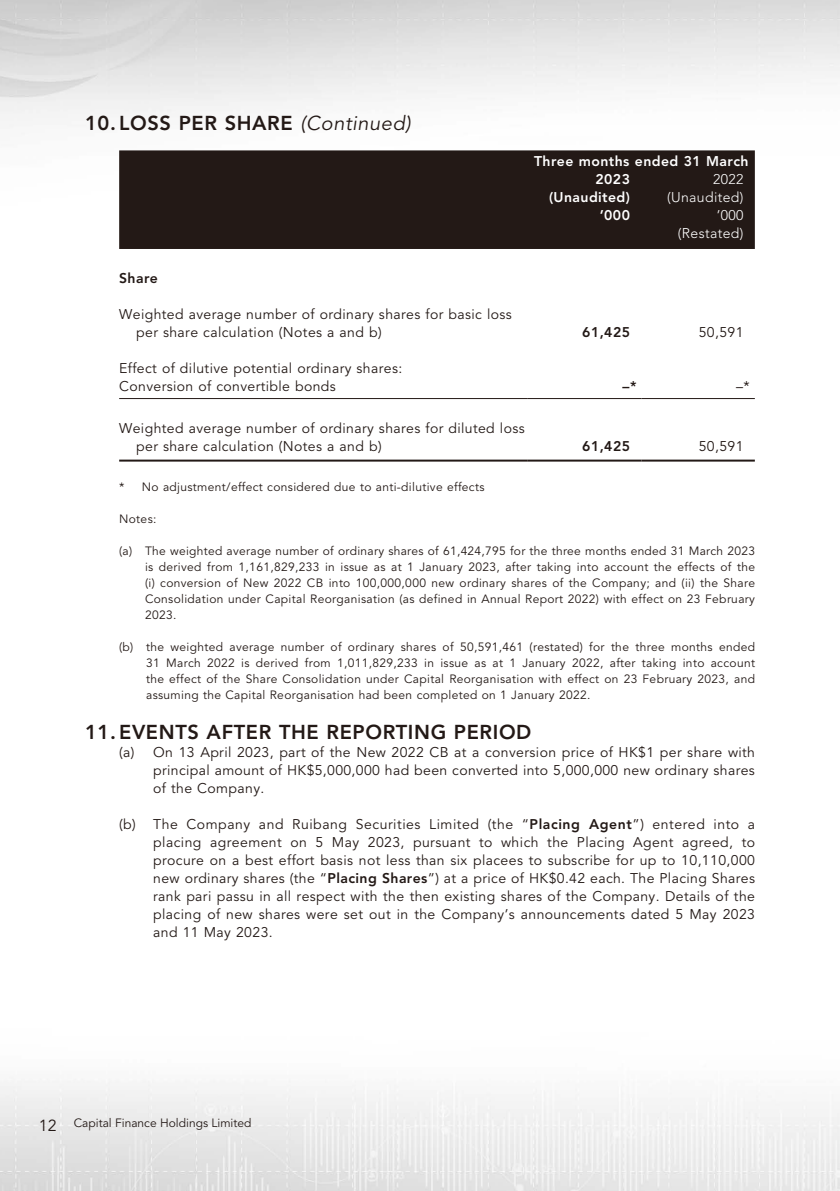
<style>
.page{position:relative;width:840px;height:1191px;background:#fff}
.page>*{position:absolute;margin:0;border:0;box-sizing:border-box;transform-origin:0 0}
.t1{font:800 20px "Avenir LT Std";letter-spacing:.03em;color:#231916}
.t2{font:14px/18px "Avenir LT Std";letter-spacing:.03em;color:#231916}
.t3{font:800 14px/18px "Avenir LT Std";letter-spacing:.03em;color:#fff}
.t4{font:300 14px/18px "Avenir LT Std";letter-spacing:.025em;color:#fff;text-align:right}
.t5{font:800 14px "Avenir LT Std";letter-spacing:.03em;color:#231916}
.t6{font:12px/16px "Avenir LT Std";letter-spacing:.03em;color:#231916;text-align:justify}
.t7{font:12px "Avenir LT Std";color:#231916}
.s1{font-weight:400;font-style:italic}
.s2{font-weight:800}
.s3{font-size:16px}
</style>
<div class="page">
<img style="left:0;top:0;width:839px;height:1191px">
<div style="left:119px;top:150px;width:635px;height:99px;background:#231916"></div>
<hr style="left:119px;top:398px;width:408px;height:1px;background:#231916">
<hr style="left:527px;top:398px;width:114px;height:1px;background:#231916">
<hr style="left:641px;top:398px;width:113px;height:1px;background:#231916">
<hr style="left:119px;top:459px;width:408px;height:2px;background:#231916">
<hr style="left:527px;top:459px;width:114px;height:2px;background:#231916">
<hr style="left:641px;top:459px;width:113px;height:2px;background:#231916">
<h1 class="t1" style="left:85px;top:111px;width:327px">10. LOSS PER SHARE <span class="s1">(Continued)</span></h1>
<p class="t3" style="left:595px;top:152px;width:154px;text-indent:-61px">Three months ended 31 March<br>2023</p>
<p class="t4" style="left:712px;top:170px;width:32px">2022</p>
<p class="t3" style="left:548px;top:188px;width:82px">(Unaudited)</p>
<p class="t4" style="left:666px;top:188px;width:78px">(Unaudited)</p>
<p class="t3" style="left:599px;top:206px;width:32px">’000</p>
<p class="t4" style="left:677px;top:206px;width:67px">’000 (Restated)</p>
<p class="t5" style="left:119px;top:269px;width:40px">Share</p>
<p class="t2" style="left:136px;top:305px;width:377px;text-indent:-17px">Weighted average number of ordinary shares for basic loss per share calculation (Notes a and b)</p>
<p class="t2" style="left:119px;top:359px;width:284px">Effect of dilutive potential ordinary shares:<br>Conversion of convertible bonds</p>
<p class="t2" style="left:136px;top:419px;width:390px;text-indent:-17px">Weighted average number of ordinary shares for diluted loss per share calculation (Notes a and b)</p>
<p class="t5" style="left:582px;top:323px;width:49px">61,425</p>
<p class="t2" style="left:698px;top:323px;width:46px">50,591</p>
<p class="t5" style="left:622px;top:377px;width:15px">–*</p>
<p class="t2" style="left:735px;top:377px;width:15px">–*</p>
<p class="t5" style="left:582px;top:437px;width:49px">61,425</p>
<p class="t2" style="left:698px;top:437px;width:46px">50,591</p>
<p class="t6" style="left:119px;top:479px;width:366px">* No adjustment/effect considered due to anti-dilutive effects</p>
<p class="t6" style="left:119px;top:511px;width:39px">Notes:</p>
<p class="t6" style="left:145px;top:543px;width:611px;text-indent:-26px">(a) The weighted average number of ordinary shares of 61,424,795 for the three months ended 31 March 2023 is derived from 1,161,829,233 in issue as at 1 January 2023, after taking into account the effects of the (i) conversion of New 2022 CB into 100,000,000 new ordinary shares of the Company; and (ii) the Share Consolidation under Capital Reorganisation (as defined in Annual Report 2022) with effect on 23 February 2023.</p>
<p class="t6" style="left:146px;top:639px;width:610px;text-indent:-27px">(b) the weighted average number of ordinary shares of 50,591,461 (restated) for the three months ended 31 March 2022 is derived from 1,011,829,233 in issue as at 1 January 2022, after taking into account the effect of the Share Consolidation under Capital Reorganisation with effect on 23 February 2023, and assuming the Capital Reorganisation had been completed on 1 January 2022.</p>
<h1 class="t1" style="left:85px;top:720px;width:447px">11. EVENTS AFTER THE REPORTING PERIOD</h1>
<p class="t2" style="left:153px;top:743px;width:603px;text-align:justify;text-indent:-34px">(a) On 13 April 2023, part of the New 2022 CB at a conversion price of HK$1 per share with principal amount of HK$5,000,000 had been converted into 5,000,000 new ordinary shares of the Company.</p>
<p class="t2" style="left:153px;top:815px;width:603px;text-align:justify;text-indent:-34px">(b) The Company and Ruibang Securities Limited (the “<span class="s2">Placing Agent</span>”) entered into a placing agreement on 5 May 2023, pursuant to which the Placing Agent agreed, to procure on a best effort basis not less than six placees to subscribe for up to 10,110,000 new ordinary shares (the “<span class="s2">Placing Shares</span>”) at a price of HK$0.42 each. The Placing Shares rank pari passu in all respect with the then existing shares of the Company. Details of the placing of new shares were set out in the Company’s announcements dated 5 May 2023 and 11 May 2023.</p>
<p class="t7" style="left:39px;top:1116px;width:214px"><span class="s3">12</span> Capital Finance Holdings Limited</p>
</div>
